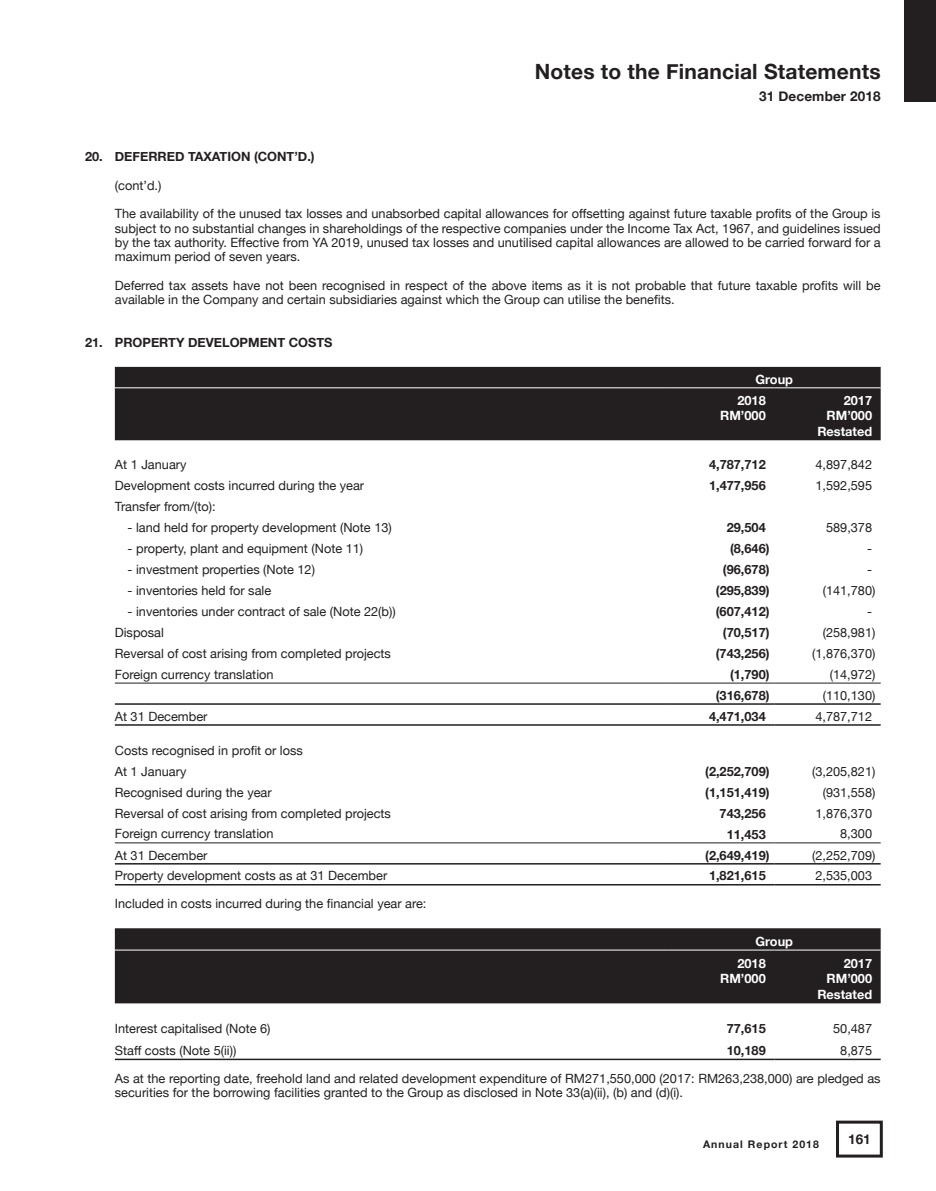
<style>
.page{position:relative;width:936px;height:1191px;background:#fff}
.page>*{position:absolute;margin:0;border:0;box-sizing:border-box;transform-origin:0 0}
.t1{font:700 21px "Helvetica Neue";letter-spacing:.01em;color:#231f20}
.t2{font:700 13.5px "Helvetica Neue";letter-spacing:.01em;color:#231f20}
.t3{font:12.75px/14.2px "Helvetica Neue";color:#231f20}
.t4{font:700 12.75px "Helvetica Neue";color:#231f20}
.t5{font:700 12.75px/15.8px "Helvetica Neue";color:#fff}
.t6{font:700 10.5px "Helvetica Neue";letter-spacing:.1em;color:#231f20}
</style>
<div class="page">
<div style="left:836px;top:1120px;width:46px;height:37px;border:3px solid #231f20"></div>
<div style="left:904px;top:0;width:31px;height:102px;background:#231f20"></div>
<div style="left:115px;top:367px;width:765px;height:73px;background:#231f20"></div>
<hr style="left:115px;top:387px;width:553px;height:1px;background:#fff">
<hr style="left:668px;top:387px;width:106px;height:1px;background:#fff">
<hr style="left:774px;top:387px;width:106px;height:1px;background:#fff">
<hr style="left:115px;top:682px;width:553px;height:1px;background:#231f20">
<hr style="left:668px;top:682px;width:106px;height:1px;background:#231f20">
<hr style="left:774px;top:682px;width:106px;height:1px;background:#231f20">
<hr style="left:115px;top:842px;width:553px;height:1px;background:#231f20">
<hr style="left:668px;top:842px;width:106px;height:1px;background:#231f20">
<hr style="left:774px;top:842px;width:106px;height:1px;background:#231f20">
<hr style="left:115px;top:703px;width:553px;height:2px;background:#231f20">
<hr style="left:668px;top:703px;width:106px;height:2px;background:#231f20">
<hr style="left:774px;top:703px;width:106px;height:2px;background:#231f20">
<hr style="left:115px;top:724px;width:553px;height:1px;background:#231f20">
<hr style="left:668px;top:724px;width:106px;height:1px;background:#231f20">
<hr style="left:774px;top:724px;width:106px;height:1px;background:#231f20">
<hr style="left:115px;top:863px;width:553px;height:1px;background:#231f20">
<hr style="left:668px;top:863px;width:106px;height:1px;background:#231f20">
<hr style="left:774px;top:863px;width:106px;height:1px;background:#231f20">
<hr style="left:115px;top:884px;width:553px;height:1px;background:#231f20">
<hr style="left:668px;top:884px;width:106px;height:1px;background:#231f20">
<hr style="left:774px;top:884px;width:106px;height:1px;background:#231f20">
<div style="left:115px;top:928px;width:765px;height:75px;background:#231f20"></div>
<hr style="left:115px;top:1058px;width:553px;height:2px;background:#231f20">
<hr style="left:668px;top:1058px;width:106px;height:2px;background:#231f20">
<hr style="left:774px;top:1058px;width:106px;height:2px;background:#231f20">
<hr style="left:115px;top:949px;width:553px;height:1px;background:#fff">
<hr style="left:668px;top:949px;width:106px;height:1px;background:#fff">
<hr style="left:774px;top:949px;width:106px;height:1px;background:#fff">
<h1 class="t1" style="left:534px;top:55px;width:347px">Notes to the Financial Statements</h1>
<p class="t2" style="left:759px;top:86px;width:123px">31 December 2018</p>
<p class="t4" style="left:85px;top:147px;width:231px">20. DEFERRED TAXATION (CONT’D.)</p>
<p class="t3" style="left:115px;top:179px;width:48px">(cont’d.)</p>
<p class="t3" style="left:115px;top:207px;width:767px;text-align:justify">The availability of the unused tax losses and unabsorbed capital allowances for offsetting against future taxable profits of the Group is subject to no substantial changes in shareholdings of the respective companies under the Income Tax Act, 1967, and guidelines issued by the tax authority. Effective from YA 2019, unused tax losses and unutilised capital allowances are allowed to be carried forward for a maximum period of seven years.</p>
<p class="t3" style="left:115px;top:279px;width:767px">Deferred tax assets have not been recognised in respect of the above items as it is not probable that future taxable profits will be available in the Company and certain subsidiaries against which the Group can utilise the benefits.</p>
<p class="t4" style="left:85px;top:332px;width:249px">21. PROPERTY DEVELOPMENT COSTS</p>
<p class="t5" style="left:737px;top:369px;width:57px;line-height:21px;text-indent:18px">Group<br>2018</p>
<p class="t5" style="left:720px;top:408px;width:47px">RM’000</p>
<p class="t5" style="left:817px;top:392px;width:56px;text-align:right">2017<br>RM’000<br>Restated</p>
<p class="t3" style="left:115px;top:458px;width:73px">At 1 January</p>
<p class="t4" style="left:709px;top:455px;width:58px">4,787,712</p>
<p class="t3" style="left:815px;top:458px;width:58px">4,897,842</p>
<p class="t3" style="left:115px;top:479px;width:251px">Development costs incurred during the year</p>
<p class="t4" style="left:709px;top:476px;width:58px">1,477,956</p>
<p class="t3" style="left:815px;top:479px;width:58px">1,592,595</p>
<p class="t3" style="left:115px;top:500px;width:102px">Transfer from/(to):</p>
<p class="t3" style="left:128px;top:521px;width:266px">- land held for property development (Note 13)</p>
<p class="t4" style="left:726px;top:517px;width:40px">29,504</p>
<p class="t3" style="left:826px;top:521px;width:48px">589,378</p>
<p class="t3" style="left:128px;top:542px;width:237px">- property, plant and equipment (Note 11)</p>
<p class="t4" style="left:730px;top:538px;width:41px">(8,646)</p>
<p class="t3" style="left:867px;top:542px;width:6px">-</p>
<p class="t3" style="left:128px;top:563px;width:189px">- investment properties (Note 12)</p>
<p class="t4" style="left:723px;top:559px;width:48px">(96,678)</p>
<p class="t3" style="left:867px;top:563px;width:6px">-</p>
<p class="t3" style="left:128px;top:584px;width:145px">- inventories held for sale</p>
<p class="t4" style="left:715px;top:580px;width:55px">(295,839)</p>
<p class="t3" style="left:822px;top:584px;width:54px">(141,780)</p>
<p class="t3" style="left:128px;top:605px;width:270px">- inventories under contract of sale (Note 22(b))</p>
<p class="t4" style="left:715px;top:601px;width:55px">(607,412)</p>
<p class="t3" style="left:867px;top:605px;width:6px">-</p>
<p class="t3" style="left:115px;top:626px;width:51px">Disposal</p>
<p class="t4" style="left:723px;top:622px;width:48px">(70,517)</p>
<p class="t3" style="left:822px;top:626px;width:54px">(258,981)</p>
<p class="t3" style="left:115px;top:647px;width:278px">Reversal of cost arising from completed projects</p>
<p class="t4" style="left:715px;top:643px;width:55px">(743,256)</p>
<p class="t3" style="left:812px;top:647px;width:65px">(1,876,370)</p>
<p class="t3" style="left:115px;top:668px;width:160px">Foreign currency translation</p>
<p class="t4" style="left:730px;top:664px;width:41px">(1,790)</p>
<p class="t3" style="left:829px;top:668px;width:47px">(14,972)</p>
<p class="t4" style="left:715px;top:685px;width:55px">(316,678)</p>
<p class="t3" style="left:822px;top:689px;width:54px">(110,130)</p>
<p class="t3" style="left:115px;top:709px;width:94px">At 31 December</p>
<p class="t4" style="left:709px;top:706px;width:58px">4,471,034</p>
<p class="t3" style="left:815px;top:709px;width:58px">4,787,712</p>
<p class="t3" style="left:115px;top:740px;width:189px;line-height:21px">Costs recognised in profit or loss<br>At 1 January</p>
<p class="t4" style="left:705px;top:761px;width:66px">(2,252,709)</p>
<p class="t3" style="left:812px;top:764px;width:65px">(3,205,821)</p>
<p class="t3" style="left:115px;top:785px;width:158px">Recognised during the year</p>
<p class="t4" style="left:705px;top:782px;width:66px">(1,151,419)</p>
<p class="t3" style="left:822px;top:785px;width:54px">(931,558)</p>
<p class="t3" style="left:115px;top:806px;width:278px">Reversal of cost arising from completed projects</p>
<p class="t4" style="left:719px;top:803px;width:48px">743,256</p>
<p class="t3" style="left:815px;top:806px;width:58px">1,876,370</p>
<p class="t3" style="left:115px;top:827px;width:160px">Foreign currency translation</p>
<p class="t4" style="left:726px;top:824px;width:40px">11,453</p>
<p class="t3" style="left:840px;top:827px;width:33px">8,300</p>
<p class="t3" style="left:115px;top:848px;width:94px">At 31 December</p>
<p class="t4" style="left:705px;top:845px;width:66px">(2,649,419)</p>
<p class="t3" style="left:812px;top:848px;width:65px">(2,252,709)</p>
<p class="t3" style="left:115px;top:869px;width:274px">Property development costs as at 31 December</p>
<p class="t4" style="left:709px;top:866px;width:58px">1,821,615</p>
<p class="t3" style="left:815px;top:869px;width:58px">2,535,003</p>
<p class="t3" style="left:115px;top:897px;width:313px">Included in costs incurred during the financial year are:</p>
<p class="t5" style="left:737px;top:930px;width:57px;line-height:21.8px;text-indent:18px">Group<br>2018</p>
<p class="t5" style="left:720px;top:971px;width:47px">RM’000</p>
<p class="t5" style="left:817px;top:955px;width:56px;text-align:right">2017<br>RM’000<br>Restated</p>
<p class="t3" style="left:115px;top:1022px;width:157px">Interest capitalised (Note 6)</p>
<p class="t4" style="left:726px;top:1018px;width:40px">77,615</p>
<p class="t3" style="left:833px;top:1022px;width:40px">50,487</p>
<p class="t3" style="left:115px;top:1044px;width:123px">Staff costs (Note 5(ii))</p>
<p class="t4" style="left:726px;top:1040px;width:40px">10,189</p>
<p class="t3" style="left:115px;top:1037px;width:767px;line-height:27.6px;text-indent:725px">8,875<br>As at the reporting date, freehold land and related development expenditure of RM271,550,000 (2017: RM263,238,000) are pledged as</p>
<p class="t3" style="left:115px;top:1086px;width:569px">securities for the borrowing facilities granted to the Group as disclosed in Note 33(a)(ii), (b) and (d)(i).</p>
<p class="t6" style="left:703px;top:1136px;width:117px">Annual Report 2018</p>
<p class="t2" style="left:848px;top:1128px;width:24px">161</p>
</div>
